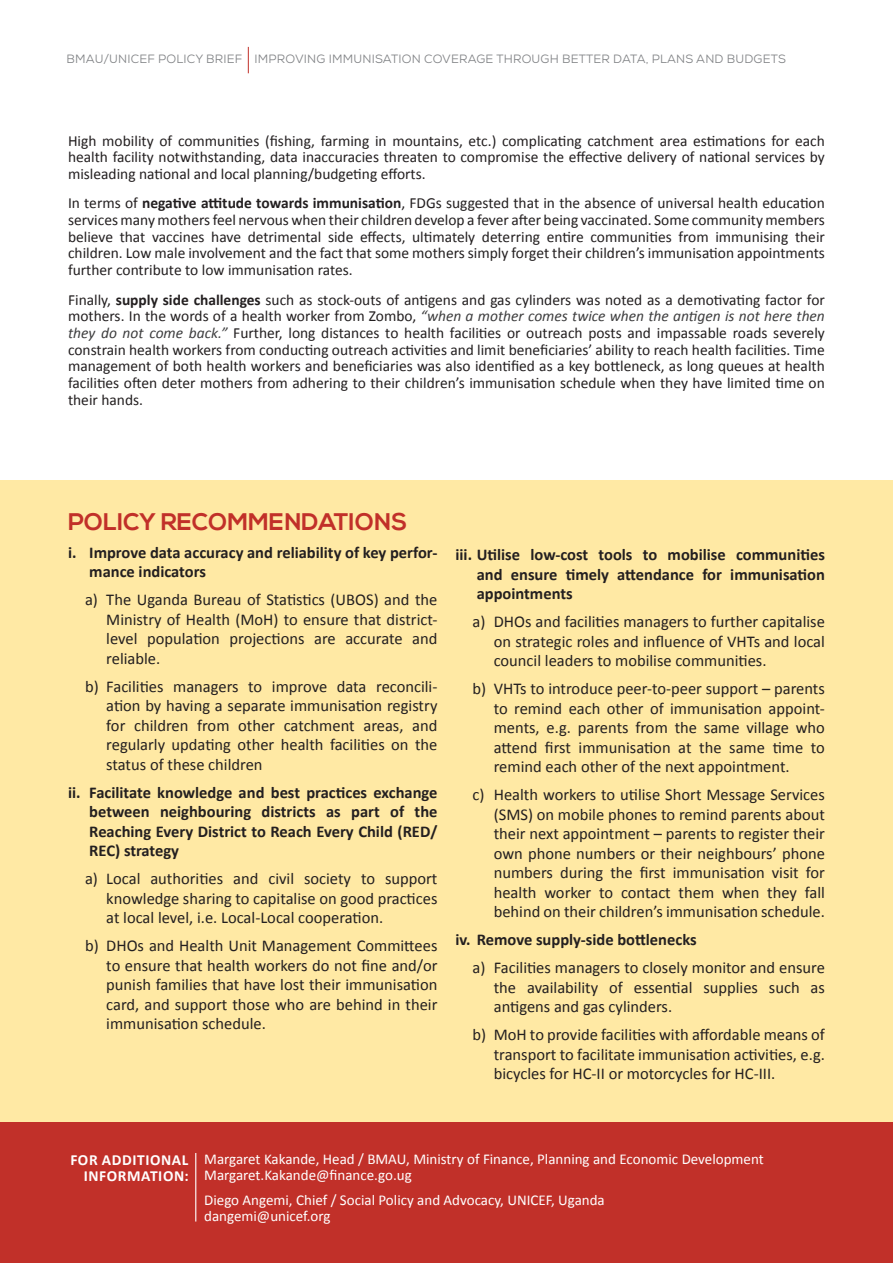
<style>
.page{position:relative;width:893px;height:1263px;background:#fff}
.page>*{position:absolute;margin:0;border:0;box-sizing:border-box;transform-origin:0 0}
.HEADING_2{font:700 24px "Nexa";color:#c13029}
.t1{font:16.5px/19.5px "Calibri";color:#231f20;text-align:justify}
.t2{font:700 16.5px/19.5px "Calibri";color:#231f20;text-align:justify}
.BODY{font:15.45px/16.6px "Calibri";color:#231f20;text-align:justify}
.BODY-2{font:700 15.45px "Calibri";letter-spacing:.04em;color:#fff}
.t3{font:15px "Calibri";color:#fff}
.t4{font:12px "Nexa";letter-spacing:.015em;color:#808285}
.s1{font-weight:700}
.s2{font-style:italic;color:#3e3e3f}
</style>
<div class="page">
<svg style="left:248px;top:47px;width:1px;height:26px"></svg>
<div style="left:0;top:480px;width:893px;height:741px;background:#ffe9a4"></div>
<div style="left:0;top:1123px;width:893px;height:140px;background:#c13029"></div>
<hr style="left:195px;top:1153px;width:1px;height:68px;background:#fff">
<p class="t4" style="left:67px;top:52px;width:721px">BMAU/UNICEF POLICY BRIEF IMPROVING IMMUNISATION COVERAGE THROUGH BETTER DATA, PLANS AND BUDGETS</p>
<p class="BODY" style="left:68px;top:132px;width:758px">High mobility of communities (fishing, farming in mountains, etc.) complicating catchment area estimations for each health facility notwithstanding, data inaccuracies threaten to compromise the effective delivery of national services by misleading national and local planning/budgeting efforts.</p>
<p class="BODY" style="left:68px;top:195px;width:758px">In terms of <span class="s1">negative attitude towards immunisation</span>, FDGs suggested that in the absence of universal health education services many mothers feel nervous when their children develop a fever after being vaccinated. Some community members believe that vaccines have detrimental side effects, ultimately deterring entire communities from immunising their children. Low male involvement and the fact that some mothers simply forget their children’s immunisation appointments further contribute to low immunisation rates.</p>
<p class="BODY" style="left:68px;top:291px;width:758px">Finally, <span class="s1">supply side challenges</span> such as stock-outs of antigens and gas cylinders was noted as a demotivating factor for mothers. In the words of a health worker from Zombo, <span class="s2">“when a mother comes twice when the antigen is not here then they do not come back.”</span> Further, long distances to health facilities or outreach posts and impassable roads severely constrain health workers from conducting outreach activities and limit beneficiaries’ ability to reach health facilities. Time management of both health workers and beneficiaries was also identified as a key bottleneck, as long queues at health facilities often deter mothers from adhering to their children’s immunisation schedule when they have limited time on their hands.</p>
<p class="HEADING_2" style="left:68px;top:508px;width:341px">POLICY RECOMMENDATIONS</p>
<p class="t2" style="left:89px;top:543px;width:350px;text-indent:-21px">i. Improve data accuracy and reliability of key perfor&shy;mance indicators</p>
<p class="t1" style="left:106px;top:590px;width:333px;text-indent:-21px">a) The Uganda Bureau of Statistics (UBOS) and the Ministry of Health (MoH) to ensure that district&shy;level population projections are accurate and reliable.</p>
<p class="t1" style="left:106px;top:677px;width:333px;text-indent:-21px">b) Facilities managers to improve data reconcili&shy;ation by having a separate immunisation registry for children from other catchment areas, and regularly updating other health facilities on the status of these children</p>
<p class="t2" style="left:89px;top:783px;width:350px;text-indent:-21px">ii. Facilitate knowledge and best practices exchange between neighbouring districts as part of the Reaching Every District to Reach Every Child (RED/ REC) strategy</p>
<p class="t1" style="left:106px;top:869px;width:333px;text-indent:-21px">a) Local authorities and civil society to support knowledge sharing to capitalise on good practices at local level, i.e. Local-Local cooperation.</p>
<p class="t1" style="left:106px;top:936px;width:333px;text-indent:-21px">b) DHOs and Health Unit Management Committees to ensure that health workers do not fine and/or punish families that have lost their immunisation card, and support those who are behind in their immunisation schedule.</p>
<p class="t2" style="left:477px;top:545px;width:350px;text-indent:-21px">iii. Utilise low-cost tools to mobilise communities and ensure timely attendance for immunisation appointments</p>
<p class="t1" style="left:494px;top:612px;width:333px;text-indent:-21px">a) DHOs and facilities managers to further capitalise on strategic roles and influence of VHTs and local council leaders to mobilise communities.</p>
<p class="t1" style="left:494px;top:679px;width:333px;text-indent:-21px">b) VHTs to introduce peer-to-peer support – parents to remind each other of immunisation appoint&shy;ments, e.g. parents from the same village who attend first immunisation at the same time to remind each other of the next appointment.</p>
<p class="t1" style="left:494px;top:785px;width:333px;text-indent:-21px">c) Health workers to utilise Short Message Services (SMS) on mobile phones to remind parents about their next appointment – parents to register their own phone numbers or their neighbours’ phone numbers during the first immunisation visit for health worker to contact them when they fall behind on their children’s immunisation schedule.</p>
<p class="t2" style="left:455px;top:930px;width:243px">iv. Remove supply-side bottlenecks</p>
<p class="t1" style="left:494px;top:958px;width:333px;text-indent:-21px">a) Facilities managers to closely monitor and ensure the availability of essential supplies such as antigens and gas cylinders.</p>
<p class="t1" style="left:494px;top:1025px;width:333px;text-indent:-21px">b) MoH to provide facilities with affordable means of transport to facilitate immunisation activities, e.g. bicycles for HC-II or motorcycles for HC-III.</p>
<p class="BODY-2" style="left:70px;top:1149px;width:120px">FOR ADDITIONAL</p>
<p class="BODY-2" style="left:84px;top:1166px;width:107px">INFORMATION:</p>
<p class="t3" style="left:204px;top:1150px;width:561px">Margaret Kakande, Head / BMAU, Ministry of Finance, Planning and Economic Development</p>
<p class="t3" style="left:204px;top:1166px;width:209px">Margaret.Kakande@finance.go.ug</p>
<p class="t3" style="left:204px;top:1190px;width:402px">Diego Angemi, Chief / Social Policy and Advocacy, UNICEF, Uganda</p>
<p class="t3" style="left:204px;top:1207px;width:128px">dangemi@unicef.org</p>
</div>
